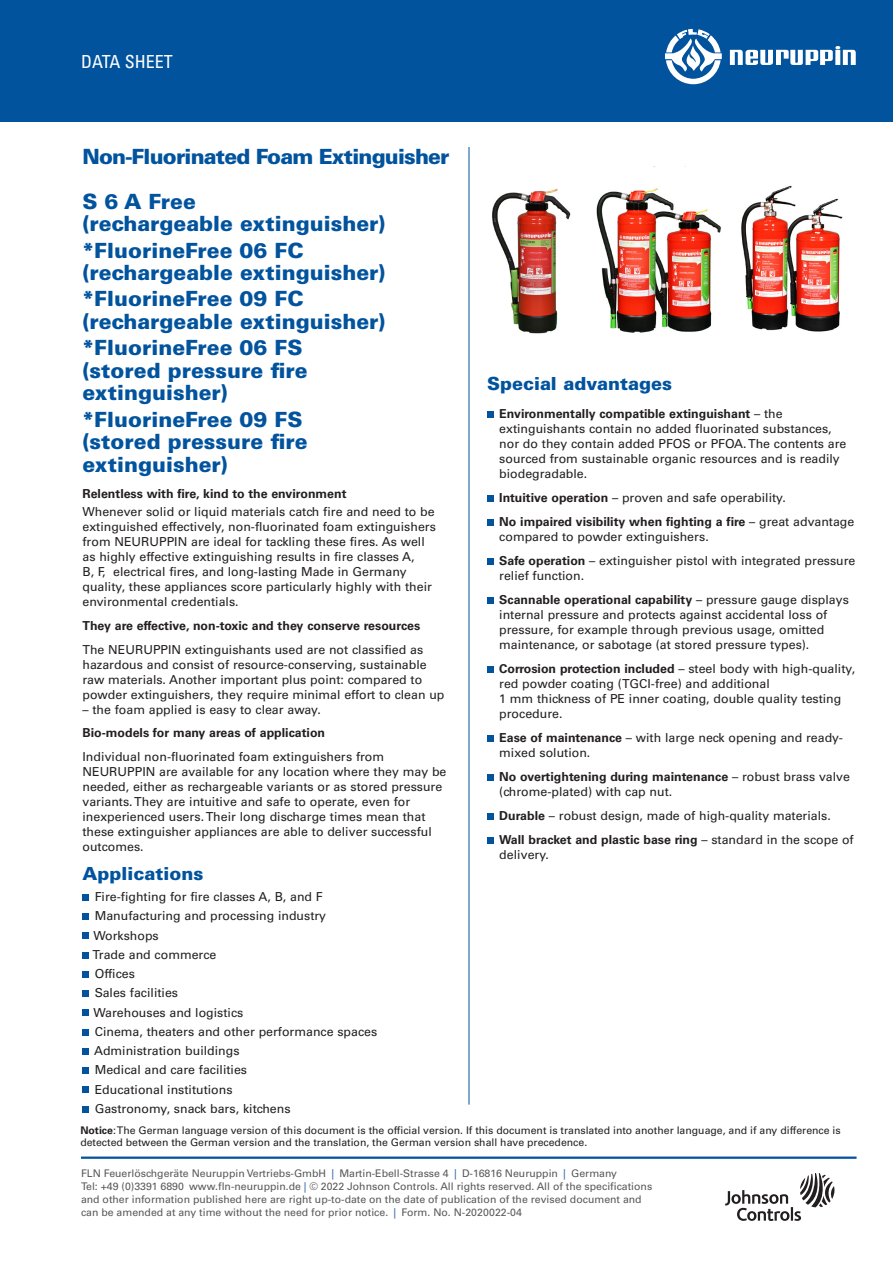
<style>
.page{position:relative;width:893px;height:1263px;background:#fff}
.page>*{position:absolute;margin:0;border:0;box-sizing:border-box;transform-origin:0 0}
._02_Data_Sheet_Heade{font:900 21px/22.5px "Univers LT Std";color:#01539e}
._02_Data_Sheet_Heade-2{font:900 21px "Univers LT Std";letter-spacing:-.04em;color:#01539e}
._03_12_pt_Blue_Heade{font:900 18px "Univers LT Std";color:#01539e}
._01_DATA_SHEET{font:condensed 18px "Univers LT Std";color:#fff}
._06_Text_8_25{font:12.3px/15px "Univers LT Std";color:#231f20}
._05_Text_1st_Graph{font:12.3px/15px "Univers LT Std";color:#231f20}
._08_Bullet_Text{font:12.3px "Univers LT Std";color:#231f20}
._04_Bold_Subhead{font:700 12.3px "Univers LT Std";color:#231f20}
._07_Bullet_Text_1st{font:12.3px "Univers LT Std";color:#231f20}
._27_Tagline-Boilerpl{font:10.5px/13.4px "Univers LT Std";color:#57585a}
._16_Note_7_pt__type{font:10.5px/12px "Univers LT Std";color:#231f20}
.s1{font-weight:700}
.s2{color:#3069ad}
</style>
<div class="page">
<hr style="left:469px;top:147px;width:1px;height:957px;background:#01539e">
<hr style="left:81px;top:1156px;width:775px;height:3px;background:#01539e">
<svg style="left:725px;top:1173px;width:109px;height:48px"></svg>
<div style="left:0;top:0;width:893px;height:122px;background:#01539e"></div>
<svg style="left:665px;top:29px;width:57px;height:55px"></svg>
<svg style="left:730px;top:46px;width:126px;height:19px"></svg>
<div style="left:82px;top:894px;width:7px;height:6px;background:#01539e"></div>
<div style="left:82px;top:913px;width:7px;height:6px;background:#01539e"></div>
<div style="left:82px;top:933px;width:7px;height:6px;background:#01539e"></div>
<div style="left:82px;top:952px;width:7px;height:6px;background:#01539e"></div>
<div style="left:82px;top:971px;width:7px;height:6px;background:#01539e"></div>
<div style="left:82px;top:990px;width:7px;height:6px;background:#01539e"></div>
<div style="left:82px;top:1010px;width:7px;height:6px;background:#01539e"></div>
<div style="left:82px;top:1029px;width:7px;height:6px;background:#01539e"></div>
<div style="left:82px;top:1048px;width:7px;height:6px;background:#01539e"></div>
<div style="left:82px;top:1067px;width:7px;height:6px;background:#01539e"></div>
<div style="left:82px;top:1087px;width:7px;height:6px;background:#01539e"></div>
<div style="left:82px;top:1106px;width:7px;height:6px;background:#01539e"></div>
<img style="left:492px;top:166px;width:351px;height:168px">
<svg style="left:487px;top:411px;width:6px;height:6px"></svg>
<svg style="left:487px;top:495px;width:6px;height:6px"></svg>
<svg style="left:487px;top:519px;width:6px;height:6px"></svg>
<svg style="left:487px;top:558px;width:6px;height:6px"></svg>
<svg style="left:487px;top:597px;width:6px;height:6px"></svg>
<svg style="left:487px;top:666px;width:6px;height:6px"></svg>
<svg style="left:487px;top:735px;width:6px;height:6px"></svg>
<svg style="left:487px;top:774px;width:6px;height:6px"></svg>
<svg style="left:487px;top:813px;width:6px;height:6px"></svg>
<svg style="left:487px;top:837px;width:6px;height:6px"></svg>
<p class="_01_DATA_SHEET" style="left:81px;top:50px;width:93px">DATA SHEET</p>
<p class="_02_Data_Sheet_Heade-2" style="left:82px;top:143px;width:369px">Non-Fluorinated Foam Extinguisher</p>
<p class="_02_Data_Sheet_Heade" style="left:82px;top:190px;width:115px">S 6 A Free</p>
<p class="_02_Data_Sheet_Heade" style="left:82px;top:212px;width:304px">(rechargeable extinguisher)</p>
<p class="_02_Data_Sheet_Heade" style="left:82px;top:239px;width:223px">*FluorineFree 06 FC</p>
<p class="_02_Data_Sheet_Heade" style="left:82px;top:261px;width:304px">(rechargeable extinguisher)</p>
<p class="_02_Data_Sheet_Heade" style="left:82px;top:287px;width:223px">*FluorineFree 09 FC</p>
<p class="_02_Data_Sheet_Heade" style="left:82px;top:310px;width:304px">(rechargeable extinguisher)</p>
<p class="_02_Data_Sheet_Heade" style="left:82px;top:336px;width:222px">*FluorineFree 06 FS</p>
<p class="_02_Data_Sheet_Heade" style="left:82px;top:359px;width:227px">(stored pressure fire extinguisher)</p>
<p class="_02_Data_Sheet_Heade" style="left:82px;top:408px;width:222px">*FluorineFree 09 FS</p>
<p class="_02_Data_Sheet_Heade" style="left:82px;top:430px;width:227px">(stored pressure fire extinguisher)</p>
<p class="_04_Bold_Subhead" style="left:82px;top:487px;width:265px">Relentless with fire, kind to the environment</p>
<p class="_05_Text_1st_Graph" style="left:82px;top:505px;width:355px">Whenever solid or liquid materials catch fire and need to be extinguished effectively, non-fluorinated foam extinguishers from NEURUPPIN are ideal for tackling these fires. As well as highly effective extinguishing results in fire classes A,<br>B, F, electrical fires, and long-lasting Made in Germany quality, these appliances score particularly highly with their environmental credentials.</p>
<p class="_04_Bold_Subhead" style="left:82px;top:618px;width:339px">They are effective, non-toxic and they conserve resources</p>
<p class="_06_Text_8_25" style="left:82px;top:642px;width:364px">The NEURUPPIN extinguishants used are not classified as hazardous and consist of resource-conserving, sustainable raw materials. Another important plus point: compared to powder extinguishers, they require minimal effort to clean up</p>
<p class="_06_Text_8_25" style="left:82px;top:702px;width:240px">– the foam applied is easy to clear away.</p>
<p class="_04_Bold_Subhead" style="left:82px;top:725px;width:244px">Bio-models for many areas of application</p>
<p class="_06_Text_8_25" style="left:82px;top:749px;width:365px">Individual non-fluorinated foam extinguishers from NEURUPPIN are available for any location where they may be needed, either as rechargeable variants or as stored pressure variants. They are intuitive and safe to operate, even for inexperienced users. Their long discharge times mean that these extinguisher appliances are able to deliver successful outcomes.</p>
<p class="_03_12_pt_Blue_Heade" style="left:82px;top:862px;width:122px">Applications</p>
<p class="_07_Bullet_Text_1st" style="left:95px;top:889px;width:230px">Fire-fighting for fire classes A, B, and F</p>
<p class="_08_Bullet_Text" style="left:95px;top:909px;width:233px">Manufacturing and processing industry</p>
<p class="_08_Bullet_Text" style="left:94px;top:928px;width:67px">Workshops</p>
<p class="_08_Bullet_Text" style="left:93px;top:947px;width:125px">Trade and commerce</p>
<p class="_08_Bullet_Text" style="left:95px;top:966px;width:42px">Offices</p>
<p class="_08_Bullet_Text" style="left:95px;top:986px;width:85px">Sales facilities</p>
<p class="_08_Bullet_Text" style="left:94px;top:1005px;width:151px">Warehouses and logistics</p>
<p class="_08_Bullet_Text" style="left:95px;top:1024px;width:284px">Cinema, theaters and other performance spaces</p>
<p class="_08_Bullet_Text" style="left:94px;top:1043px;width:147px">Administration buildings</p>
<p class="_08_Bullet_Text" style="left:95px;top:1063px;width:154px">Medical and care facilities</p>
<p class="_08_Bullet_Text" style="left:95px;top:1082px;width:139px">Educational institutions</p>
<p class="_08_Bullet_Text" style="left:95px;top:1101px;width:197px">Gastronomy, snack bars, kitchens</p>
<p class="_03_12_pt_Blue_Heade" style="left:487px;top:372px;width:187px">Special advantages</p>
<p class="_05_Text_1st_Graph" style="left:499px;top:406px;width:349px"><span class="s1">Environmentally compatible extinguishant</span> – the extinguishants contain no added fluorinated substances, nor do they contain added PFOS or PFOA. The contents are sourced from sustainable organic resources and is readily biodegradable.</p>
<p class="_06_Text_8_25" style="left:499px;top:490px;width:288px"><span class="s1">Intuitive operation</span> – proven and safe operability.</p>
<p class="_06_Text_8_25" style="left:499px;top:514px;width:357px"><span class="s1">No impaired visibility when fighting a fire</span> – great advantage compared to powder extinguishers.</p>
<p class="_06_Text_8_25" style="left:499px;top:553px;width:358px"><span class="s1">Safe operation</span> – extinguisher pistol with integrated pressure relief function.</p>
<p class="_06_Text_8_25" style="left:499px;top:592px;width:351px"><span class="s1">Scannable operational capability</span> – pressure gauge displays internal pressure and protects against accidental loss of pressure, for example through previous usage, omitted maintenance, or sabotage (at stored pressure types).</p>
<p class="_06_Text_8_25" style="left:499px;top:661px;width:357px"><span class="s1">Corrosion protection included</span> – steel body with high-quality, red powder coating (TGCI-free) and additional<br>1 mm thickness of PE inner coating, double quality testing procedure.</p>
<p class="_06_Text_8_25" style="left:499px;top:730px;width:345px"><span class="s1">Ease of maintenance</span> – with large neck opening and ready&shy;mixed solution.</p>
<p class="_06_Text_8_25" style="left:499px;top:769px;width:352px"><span class="s1">No overtightening during maintenance</span> – robust brass valve (chrome-plated) with cap nut.</p>
<p class="_06_Text_8_25" style="left:499px;top:808px;width:333px"><span class="s1">Durable</span> – robust design, made of high-quality materials.</p>
<p class="_06_Text_8_25" style="left:499px;top:832px;width:356px"><span class="s1">Wall bracket and plastic base ring</span> – standard in the scope of delivery.</p>
<p class="_16_Note_7_pt__type" style="left:80px;top:1124px;width:762px"><span class="s1">Notice</span>: The German language version of this document is the official version. If this document is translated into another language, and if any difference is detected between the German version and the translation, the German version shall have precedence.</p>
<p class="_27_Tagline-Boilerpl" style="left:81px;top:1166px;width:538px">FLN Feuerlöschgeräte Neuruppin Vertriebs-GmbH <span class="s2">|</span> Martin-Ebell-Strasse 4 <span class="s2">|</span> D-16816 Neuruppin <span class="s2">|</span> Germany</p>
<p class="_27_Tagline-Boilerpl" style="left:81px;top:1179px;width:573px">Tel: +49 (0)3391 6890 www.fln-neuruppin.de <span class="s2">|</span> © 2022 Johnson Controls. All rights reserved. All of the specifications and other information published here are right up-to-date on the date of publication of the revised document and can be amended at any time without the need for prior notice. <span class="s2">|</span> Form. No. N-2020022-04</p>
</div>
